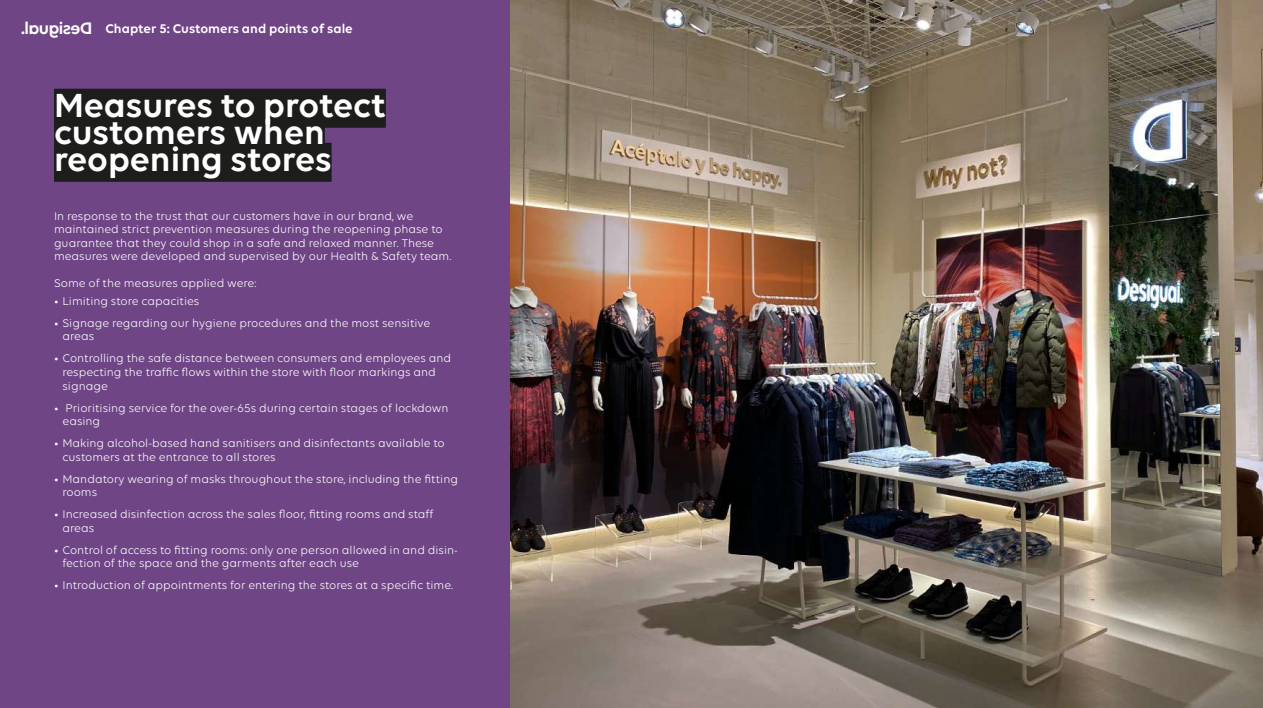
<style>
.page{position:relative;width:1263px;height:708px;background:#fff}
.page>*{position:absolute;margin:0;border:0;box-sizing:border-box;transform-origin:0 0}
.t1{font:600 36px/27px "Volte";color:#fff}
.t2{font:600 13.5px "Volte";color:#fff}
.t3{font:12px/13.5px "Volte";color:#fff}
</style>
<div class="page">
<div style="left:0;top:0;width:510px;height:707px;background:#6f4586"></div>
<img style="left:510px;top:0;width:753px;height:707px">
<div style="left:54px;top:89px;width:332px;height:39px;background:#1d1d1b"></div>
<div style="left:54px;top:116px;width:271px;height:39px;background:#1d1d1b"></div>
<div style="left:54px;top:143px;width:278px;height:39px;background:#1d1d1b"></div>
<p class="t2" style="left:105px;top:21px;width:249px">Chapter 5: Customers and points of sale</p>
<h1 class="t1" style="left:54px;top:91px;width:333px">Measures to protect customers when reopening stores</h1>
<p class="t3" style="left:54px;top:208px;width:399px">In response to the trust that our customers have in our brand, we maintained strict prevention measures during the reopening phase to guarantee that they could shop in a safe and relaxed manner. These measures were developed and supervised by our Health &amp; Safety team.</p>
<p class="t3" style="left:54px;top:276px;width:204px">Some of the measures applied were:</p>
<p class="t3" style="left:54px;top:294px;width:147px">• Limiting store capacities</p>
<p class="t3" style="left:63px;top:316px;width:369px;text-indent:-9px">• Signage regarding our hygiene procedures and the most sensitive areas</p>
<p class="t3" style="left:63px;top:351px;width:390px;text-indent:-9px">• Controlling the safe distance between consumers and employees and respecting the traffic flows within the store with floor markings and signage</p>
<p class="t3" style="left:63px;top:400px;width:387px;text-indent:-9px">• Prioritising service for the over-65s during certain stages of lockdown easing</p>
<p class="t3" style="left:63px;top:436px;width:384px;text-indent:-9px">• Making alcohol-based hand sanitisers and disinfectants available to customers at the entrance to all stores</p>
<p class="t3" style="left:63px;top:471px;width:397px;text-indent:-9px">• Mandatory wearing of masks throughout the store, including the fitting rooms</p>
<p class="t3" style="left:63px;top:507px;width:372px;text-indent:-9px">• Increased disinfection across the sales floor, fitting rooms and staff areas</p>
<p class="t3" style="left:63px;top:542px;width:397px;text-indent:-9px">• Control of access to fitting rooms: only one person allowed in and disin&shy;fection of the space and the garments after each use</p>
<p class="t3" style="left:54px;top:578px;width:401px">• Introduction of appointments for entering the stores at a specific time.</p>
</div>
